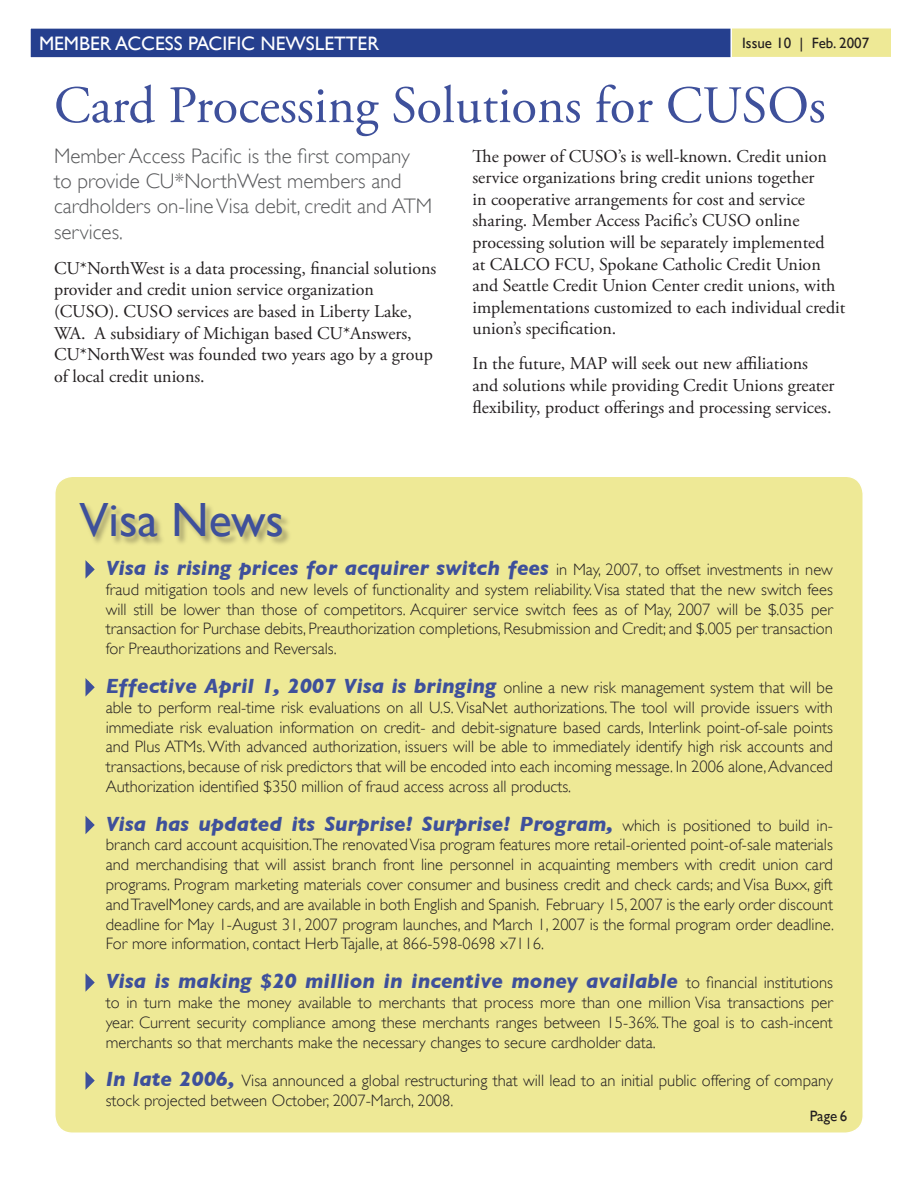
<style>
.page{position:relative;width:918px;height:1188px;background:#fff}
.page>*{position:absolute;margin:0;border:0;box-sizing:border-box;transform-origin:0 0}
.t1{font:52.5px "Adobe Garamond Pro";color:#3e509b}
.t2{font:48px "Gill Sans";color:#3e509b}
.t3{font:italic 700 21px "Gill Sans";color:#3e509b}
.t4{font:300 21px/25.2px "Gill Sans";color:#57585a}
.t5{font:19.5px "Gill Sans";color:#fff}
.t6{font:18px/21.6px "Adobe Garamond Pro";color:#231f20}
.t7{font:300 16.5px/19.8px "Gill Sans";color:#231f20;text-align:justify}
.t8{font:15px "Gill Sans";color:#231f20}
.s1{font-weight:300;font-style:normal;font-size:16.5px;color:#231f20}
.s2{color:#3e509b}
.s3{font-weight:700;font-style:italic;font-size:21px;color:#3e509b}
</style>
<div class="page">
<div style="left:55px;top:476px;width:808px;height:657px;background:#eee996;border-radius:18px"></div>
<div style="left:79px;top:502px;width:213px;height:45px;background:#231f20;opacity:.35"></div>
<div style="left:30px;top:28px;width:862px;height:30px;background:#253f8e"></div>
<div style="left:29px;top:27px;width:864px;height:32px;border:2px solid #fff"></div>
<div style="left:731px;top:28px;width:161px;height:30px;background:#eee996"></div>
<div style="left:730px;top:27px;width:162px;height:31px;border:2px solid #fff"></div>
<svg style="left:85px;top:560px;width:10px;height:19px"></svg>
<svg style="left:85px;top:678px;width:10px;height:19px"></svg>
<svg style="left:85px;top:816px;width:10px;height:18px"></svg>
<svg style="left:85px;top:973px;width:10px;height:19px"></svg>
<svg style="left:85px;top:1071px;width:10px;height:19px"></svg>
<p class="t5" style="left:39px;top:32px;width:342px">MEMBER ACCESS PACIFIC NEWSLETTER</p>
<p class="t8" style="left:742px;top:35px;width:129px">Issue 10 | Feb. 2007</p>
<h1 class="t1" style="left:54px;top:74px;width:773px">Card Processing Solutions for CUSOs</h1>
<p class="t6" style="left:472px;top:146px;width:374px">The power of CUSO’s is well-known. Credit union service organizations bring credit unions together<br>in cooperative arrangements for cost and service sharing. Member Access Pacific’s CUSO online processing solution will be separately implemented<br>at CALCO FCU, Spokane Catholic Credit Union and Seattle Credit Union Center credit unions, with implementations customized to each individual credit union’s specification.</p>
<p class="t6" style="left:472px;top:354px;width:364px">In the future, MAP will seek out new affiliations and solutions while providing Credit Unions greater flexibility, product offerings and processing services.</p>
<p class="t4" style="left:54px;top:143px;width:380px">Member Access Pacific is the first company to provide CU*NorthWest members and cardholders on-line Visa debit, credit and ATM services.</p>
<p class="t6" style="left:54px;top:258px;width:384px">CU*NorthWest is a data processing, financial solutions provider and credit union service organization (CUSO). CUSO services are based in Liberty Lake, WA. A subsidiary of Michigan based CU*Answers, CU*NorthWest was founded two years ago by a group of local credit unions.</p>
<h2 class="t2" style="left:80px;top:492px;width:206px">Visa News</h2>
<p class="t3" style="left:80px;top:556px;width:754px">✔ Visa is rising prices for acquirer switch fees <span class="s1">in May, 2007, to offset investments in new</span></p>
<p class="t7" style="left:106px;top:579px;width:729px">fraud mitigation tools and new levels of functionality and system reliability. Visa stated that the new switch fees will still be lower than those of competitors. Acquirer service switch fees as of May, 2007 will be $.035 per transaction for Purchase debits, Preauthorization completions, Resubmission and Credit; and $.005 per transaction for Preauthorizations and Reversals.</p>
<p class="t7" style="left:106px;top:677px;width:729px;text-indent:-26px"><span class="s2">✔</span> <span class="s3">Effective April 1, 2007 Visa is bringing</span> online a new risk management system that will be able to perform real-time risk evaluations on all U.S. VisaNet authorizations. The tool will provide issuers with immediate risk evaluation information on credit- and debit-signature based cards, Interlink point-of-sale points and Plus ATMs. With advanced authorization, issuers will be able to immediately identify high risk accounts and transactions, because of risk predictors that will be encoded into each incoming message. In 2006 alone, Advanced Authorization identified $350 million of fraud access across all products.</p>
<p class="t3" style="left:80px;top:811px;width:754px">✔ Visa has updated its Surprise! Surprise! Program, <span class="s1">which is positioned to build in-</span></p>
<p class="t7" style="left:106px;top:835px;width:730px">branch card account acquisition.The renovated Visa program features more retail-oriented point-of-sale materials and merchandising that will assist branch front line personnel in acquainting members with credit union card programs. Program marketing materials cover consumer and business credit and check cards; and Visa Buxx, gift and TravelMoney cards, and are available in both English and Spanish. February 15, 2007 is the early order discount deadline for May 1-August 31, 2007 program launches, and March 1, 2007 is the formal program order deadline.<br>For more information, contact Herb Tajalle, at 866-598-0698 x7116.</p>
<p class="t3" style="left:80px;top:969px;width:754px">✔ Visa is making $20 million in incentive money available <span class="s1">to financial institutions</span></p>
<p class="t7" style="left:106px;top:992px;width:729px">to in turn make the money available to merchants that process more than one million Visa transactions per year. Current security compliance among these merchants ranges between 15-36%. The goal is to cash-incent merchants so that merchants make the necessary changes to secure cardholder data.</p>
<p class="t7" style="left:106px;top:1071px;width:729px;text-indent:-26px"><span class="s2">✔</span> <span class="s3">In late 2006,</span> Visa announced a global restructuring that will lead to an initial public offering of company stock projected between October, 2007-March, 2008.</p>
<p class="t8" style="left:810px;top:1107px;width:39px">Page 6</p>
</div>
